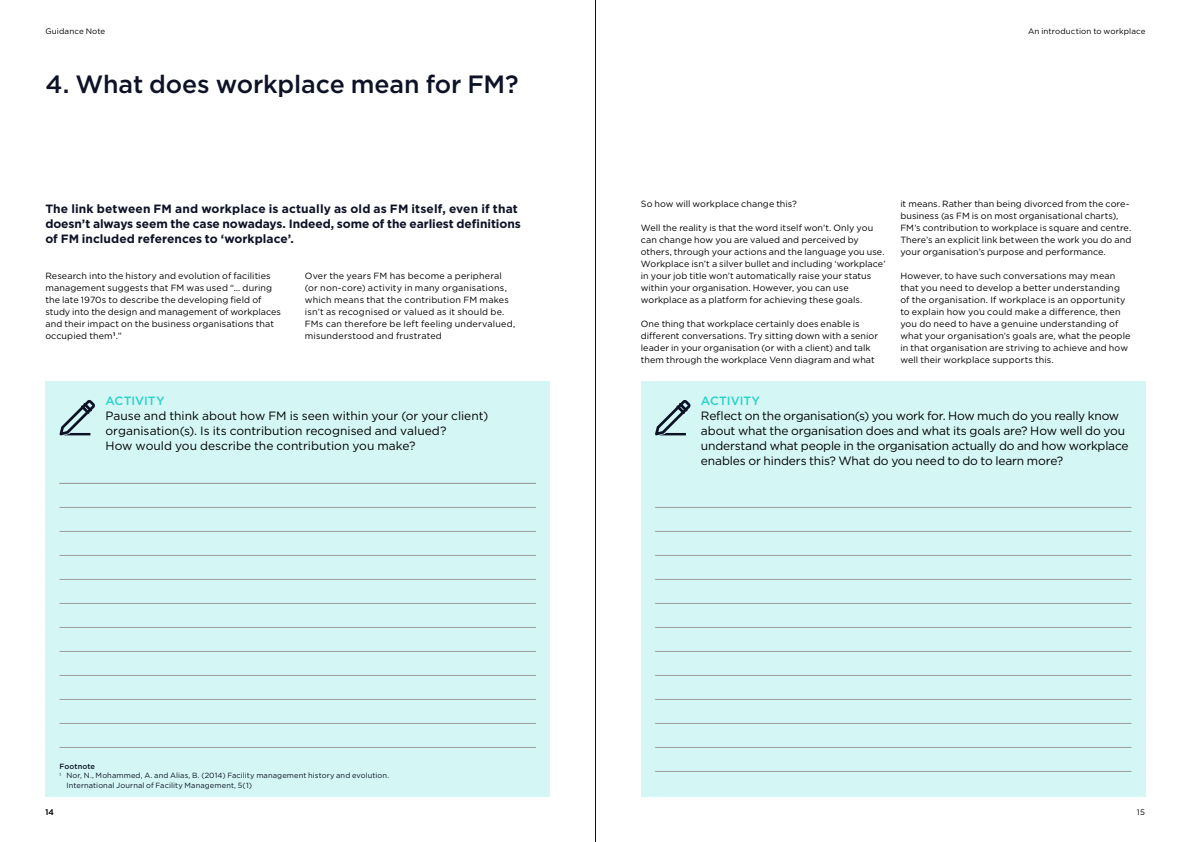
<style>
.page{position:relative;width:1191px;height:842px;background:#fff}
.page>*{position:absolute;margin:0;border:0;box-sizing:border-box;transform-origin:0 0}
.t1{font:500 25px "Gotham";letter-spacing:-.005em;color:#0d1227}
.t2{font:12px/15px "Gotham";letter-spacing:-.01em;color:#000}
.t3{font:700 12px/15px "Gotham";color:#0d1227}
.t4{font:500 12px "Gotham";color:#2ad2c9}
.t5{font:9px/12px "Gotham";letter-spacing:.01em;color:#000}
.t6{font:8px "Gotham";letter-spacing:.015em;color:#000}
.t7{font:7.5px "Gotham";letter-spacing:.015em;color:#0d1227}
.t8{font:500 7.5px "Gotham";letter-spacing:.005em;color:#0d1227}
</style>
<div class="page">
<div style="left:45px;top:381px;width:505px;height:416px;background:#d4f6f4"></div>
<div style="left:641px;top:381px;width:504px;height:416px;background:#d4f6f4"></div>
<hr style="left:60px;top:483px;width:476px;height:1px;background:#9d9d9c">
<hr style="left:60px;top:507px;width:476px;height:1px;background:#9d9d9c">
<hr style="left:655px;top:507px;width:476px;height:1px;background:#9d9d9c">
<hr style="left:60px;top:531px;width:476px;height:1px;background:#9d9d9c">
<hr style="left:655px;top:531px;width:476px;height:1px;background:#9d9d9c">
<hr style="left:60px;top:555px;width:476px;height:1px;background:#9d9d9c">
<hr style="left:655px;top:555px;width:476px;height:1px;background:#9d9d9c">
<hr style="left:60px;top:579px;width:476px;height:1px;background:#9d9d9c">
<hr style="left:655px;top:579px;width:476px;height:1px;background:#9d9d9c">
<hr style="left:60px;top:603px;width:476px;height:1px;background:#9d9d9c">
<hr style="left:655px;top:603px;width:476px;height:1px;background:#9d9d9c">
<hr style="left:60px;top:627px;width:476px;height:1px;background:#9d9d9c">
<hr style="left:655px;top:627px;width:476px;height:1px;background:#9d9d9c">
<hr style="left:60px;top:651px;width:476px;height:1px;background:#9d9d9c">
<hr style="left:655px;top:651px;width:476px;height:1px;background:#9d9d9c">
<hr style="left:60px;top:675px;width:476px;height:1px;background:#9d9d9c">
<hr style="left:655px;top:675px;width:476px;height:1px;background:#9d9d9c">
<hr style="left:60px;top:699px;width:476px;height:1px;background:#9d9d9c">
<hr style="left:655px;top:699px;width:476px;height:1px;background:#9d9d9c">
<hr style="left:60px;top:723px;width:476px;height:1px;background:#9d9d9c">
<hr style="left:655px;top:723px;width:476px;height:1px;background:#9d9d9c">
<hr style="left:60px;top:747px;width:476px;height:1px;background:#9d9d9c">
<hr style="left:655px;top:747px;width:476px;height:1px;background:#9d9d9c">
<hr style="left:655px;top:771px;width:476px;height:1px;background:#9d9d9c">
<svg style="left:59px;top:400px;width:36px;height:35px"></svg>
<svg style="left:655px;top:400px;width:36px;height:35px"></svg>
<hr style="left:595px;top:0;width:1px;height:842px;background:#0d1227">
<p class="t6" style="left:45px;top:26px;width:61px">Guidance Note</p>
<h1 class="t1" style="left:45px;top:68px;width:475px">4. What does workplace mean for FM?</h1>
<p class="t6" style="left:1028px;top:26px;width:119px">An introduction to workplace</p>
<h2 class="t3" style="left:45px;top:202px;width:477px">The link between FM and workplace is actually as old as FM itself, even if that doesn’t always seem the case nowadays. Indeed, some of the earliest definitions of FM included references to ‘workplace’.</h2>
<p class="t5" style="left:641px;top:198px;width:158px">So how will workplace change this?</p>
<p class="t5" style="left:641px;top:222px;width:246px">Well the reality is that the word itself won’t. Only you can change how you are valued and perceived by others, through your actions and the language you use.<br>Workplace isn’t a silver bullet and including ‘workplace’ in your job title won’t automatically raise your status within your organisation. However, you can use workplace as a platform for achieving these goals.</p>
<p class="t5" style="left:641px;top:318px;width:239px">One thing that workplace certainly does enable is different conversations. Try sitting down with a senior leader in your organisation (or with a client) and talk them through the workplace Venn diagram and what</p>
<p class="t5" style="left:45px;top:270px;width:237px">Research into the history and evolution of facilities management suggests that FM was used “… during the late 1970s to describe the developing field of study into the design and management of workplaces and their impact on the business organisations that occupied them<sup>1</sup>.”</p>
<p class="t5" style="left:305px;top:270px;width:212px">Over the years FM has become a peripheral (or non-core) activity in many organisations, which means that the contribution FM makes isn’t as recognised or valued as it should be.<br>FMs can therefore be left feeling undervalued, misunderstood and frustrated</p>
<p class="t5" style="left:900px;top:198px;width:232px">it means. Rather than being divorced from the core&shy;business (as FM is on most organisational charts), FM’s contribution to workplace is square and centre.<br>There’s an explicit link between the work you do and your organisation’s purpose and performance.</p>
<p class="t5" style="left:900px;top:270px;width:232px">However, to have such conversations may mean that you need to develop a better understanding of the organisation. If workplace is an opportunity to explain how you could make a difference, then you do need to have a genuine understanding of what your organisation’s goals are, what the people in that organisation are striving to achieve and how well their workplace supports this.</p>
<h2 class="t4" style="left:105px;top:393px;width:61px">ACTIVITY</h2>
<h2 class="t2" style="left:105px;top:408px;width:384px">Pause and think about how FM is seen within your (or your client) organisation(s). Is its contribution recognised and valued?<br>How would you describe the contribution you make?</h2>
<p class="t8" style="left:60px;top:761px;width:37px">Footnote</p>
<p class="t7" style="left:60px;top:771px;width:331px"><sup>1</sup> Nor, N., Mohammed, A. and Alias, B. (2014) Facility management history and evolution.</p>
<p class="t7" style="left:67px;top:781px;width:187px">International Journal of Facility Management, 5(1)</p>
<p class="t6" style="left:45px;top:807px;width:10px">14</p>
<h2 class="t4" style="left:701px;top:393px;width:61px">ACTIVITY</h2>
<p class="t2" style="left:701px;top:408px;width:429px">Reflect on the organisation(s) you work for. How much do you really know about what the organisation does and what its goals are? How well do you understand what people in the organisation actually do and how workplace enables or hinders this? What do you need to do to learn more?</p>
<p class="t6" style="left:1137px;top:807px;width:9px">15</p>
</div>
